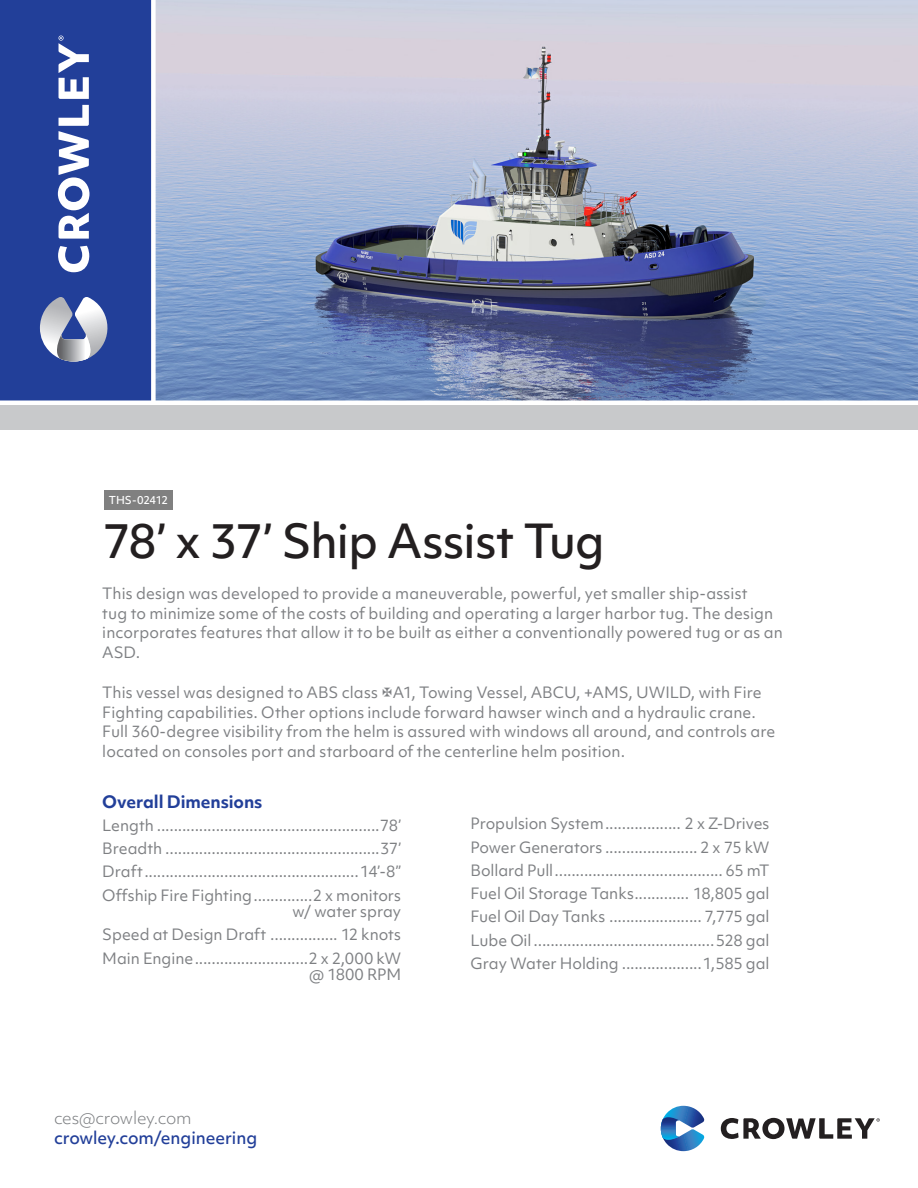
<style>
.page{position:relative;width:918px;height:1188px;background:#fff}
.page>*{position:absolute;margin:0;border:0;box-sizing:border-box;transform-origin:0 0}
.Intro_Copy_Blocks{font:500 45px "Objektiv Mk 1";letter-spacing:-.02em;color:#231f20}
.t1{font:500 16.5px "Objektiv Mk 1";letter-spacing:-.01em;color:#223f99}
.Intro_Copy_Blocks-2{font:700 16.5px "Objektiv Mk 1";letter-spacing:-.005em;color:#223f99}
.t2{font:300 16.5px "Objektiv Mk 1";letter-spacing:-.02em;color:#7e8083}
.Intro_Copy_Blocks-3{font:15px/19.5px "Objektiv Mk 1";letter-spacing:.005em;color:#7e8083}
.t3{font:500 10.5px "Objektiv Mk 1";letter-spacing:-.02em;color:#fff}
</style>
<div class="page">
<img style="left:156px;top:0;width:762px;height:400px">
<div style="left:0;top:0;width:152px;height:402px;background:#223f99"></div>
<div style="left:0;top:405px;width:918px;height:25px;background:#c8c9cb"></div>
<div style="left:151px;top:0;width:5px;height:402px;background:#fff"></div>
<div style="left:0;top:400px;width:918px;height:5px;background:#fff"></div>
<svg style="left:58px;top:36px;width:32px;height:236px"></svg>
<svg style="left:40px;top:297px;width:68px;height:65px"></svg>
<svg style="left:721px;top:1118px;width:159px;height:21px"></svg>
<svg style="left:660px;top:1106px;width:45px;height:45px"></svg>
<div style="left:104px;top:490px;width:68px;height:20px;background:#808080"></div>
<p class="t3" style="left:109px;top:493px;width:61px">THS-02412</p>
<p class="Intro_Copy_Blocks" style="left:103px;top:510px;width:504px">78’ x 37’ Ship Assist Tug</p>
<p class="Intro_Copy_Blocks-3" style="left:102px;top:584px;width:682px">This design was developed to provide a maneuverable, powerful, yet smaller ship-assist<br>tug to minimize some of the costs of building and operating a larger harbor tug. The design incorporates features that allow it to be built as either a conventionally powered tug or as an ASD.</p>
<p class="Intro_Copy_Blocks-3" style="left:102px;top:683px;width:675px">This vessel was designed to ABS class A1, Towing Vessel, ABCU, +AMS, UWILD, with Fire Fighting capabilities. Other options include forward hawser winch and a hydraulic crane.<br>Full 360-degree visibility from the helm is assured with windows all around, and controls are located on consoles port and starboard of the centerline helm position.</p>
<p class="Intro_Copy_Blocks-2" style="left:102px;top:790px;width:162px">Overall Dimensions</p>
<p class="Intro_Copy_Blocks-3" style="left:102px;top:815px;width:300px">Length .....................................................78’</p>
<p class="Intro_Copy_Blocks-3" style="left:102px;top:839px;width:300px">Breadth ...................................................37’</p>
<p class="Intro_Copy_Blocks-3" style="left:102px;top:862px;width:300px">Draft...................................................14’-8”</p>
<p class="Intro_Copy_Blocks-3" style="left:102px;top:887px;width:300px;line-height:16.5px;text-align:right">Offship Fire Fighting..............2 x monitors w/ water spray</p>
<p class="Intro_Copy_Blocks-3" style="left:102px;top:925px;width:300px">Speed at Design Draft ................ 12 knots</p>
<p class="Intro_Copy_Blocks-3" style="left:102px;top:950px;width:300px;line-height:16.5px;text-align:right">Main Engine...........................2 x 2,000 kW @ 1800 RPM</p>
<p class="t2" style="left:54px;top:1107px;width:139px">ces@crowley.com</p>
<p class="t1" style="left:54px;top:1126px;width:205px">crowley.com/engineering</p>
<p class="Intro_Copy_Blocks-3" style="left:471px;top:814px;width:300px">Propulsion System.................. 2 x Z-Drives</p>
<p class="Intro_Copy_Blocks-3" style="left:471px;top:837px;width:300px">Power Generators ...................... 2 x 75 kW</p>
<p class="Intro_Copy_Blocks-3" style="left:471px;top:860px;width:300px">Bollard Pull........................................ 65 mT</p>
<p class="Intro_Copy_Blocks-3" style="left:471px;top:884px;width:300px">Fuel Oil Storage Tanks............. 18,805 gal</p>
<p class="Intro_Copy_Blocks-3" style="left:471px;top:907px;width:300px">Fuel Oil Day Tanks ...................... 7,775 gal</p>
<p class="Intro_Copy_Blocks-3" style="left:471px;top:930px;width:300px">Lube Oil...........................................528 gal</p>
<p class="Intro_Copy_Blocks-3" style="left:471px;top:953px;width:300px">Gray Water Holding ...................1,585 gal</p>
</div>
